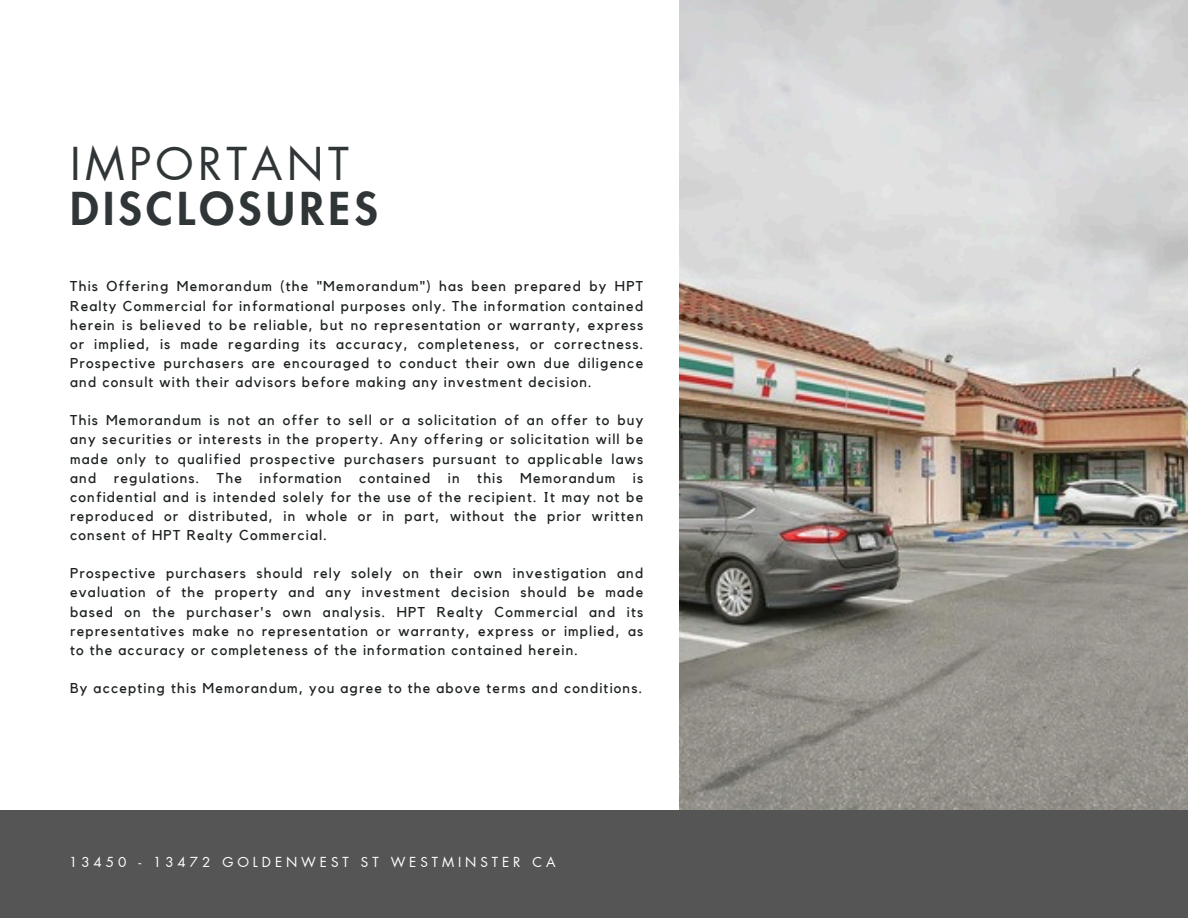
<style>
.page{position:relative;width:1188px;height:918px;background:#fff}
.page>*{position:absolute;margin:0;border:0;box-sizing:border-box;transform-origin:0 0}
.t1{font:800 44.25px/45px "Futura LT Pro";letter-spacing:.1em;color:#303637}
.t2{font:14.25px/19.2px "Kollektif";letter-spacing:.085em;color:#1c2120;text-align:justify}
.t3{font:13.5px "Futura LT Pro";letter-spacing:.29em;color:#fff}
.s1{font-weight:400}
</style>
<div class="page">
<img style="left:680px;top:0;width:508px;height:810px">
<div style="left:0;top:810px;width:1188px;height:108px;background:#555"></div>
<h1 class="t1" style="left:70px;top:143px;width:309px"><span class="s1">IMPORTANT<br></span>DISCLOSURES</h1>
<p class="t2" style="left:70px;top:277px;width:575px">This Offering Memorandum (the "Memorandum") has been prepared by HPT Realty Commercial for informational purposes only. The information contained herein is believed to be reliable, but no representation or warranty, express or implied, is made regarding its accuracy, completeness, or correctness.<br>Prospective purchasers are encouraged to conduct their own due diligence and consult with their advisors before making any investment decision.</p>
<p class="t2" style="left:70px;top:411px;width:575px">This Memorandum is not an offer to sell or a solicitation of an offer to buy any securities or interests in the property. Any offering or solicitation will be made only to qualified prospective purchasers pursuant to applicable laws and regulations. The information contained in this Memorandum is confidential and is intended solely for the use of the recipient. It may not be reproduced or distributed, in whole or in part, without the prior written consent of HPT Realty Commercial.</p>
<p class="t2" style="left:70px;top:564px;width:575px">Prospective purchasers should rely solely on their own investigation and evaluation of the property and any investment decision should be made based on the purchaser's own analysis. HPT Realty Commercial and its representatives make no representation or warranty, express or implied, as to the accuracy or completeness of the information contained herein.</p>
<p class="t2" style="left:70px;top:679px;width:573px">By accepting this Memorandum, you agree to the above terms and conditions.</p>
<h2 class="t3" style="left:69px;top:855px;width:488px">13450 - 13472 GOLDENWEST ST WESTMINSTER CA</h2>
</div>
